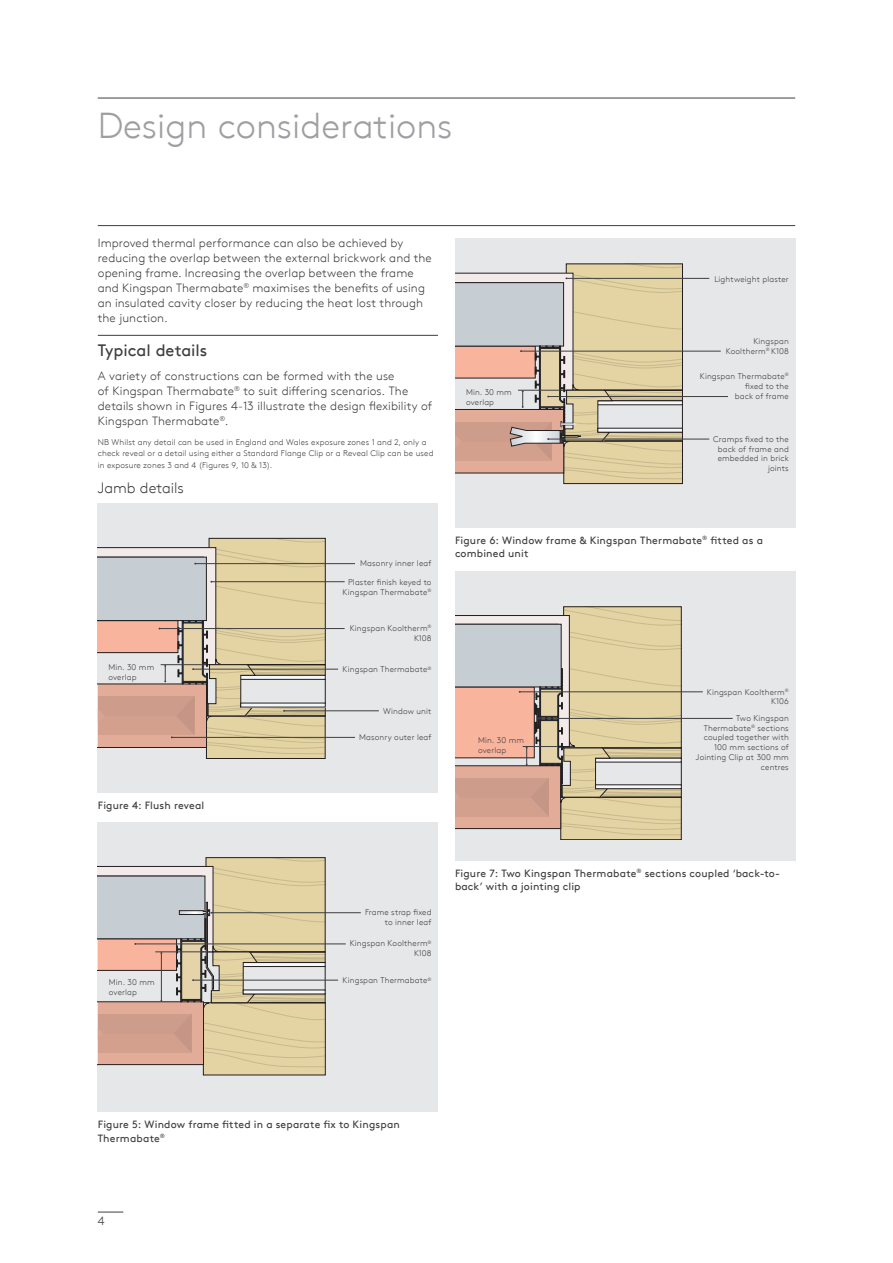
<style>
.page{position:relative;width:893px;height:1263px;background:#fff}
.page>*{position:absolute;margin:0;border:0;box-sizing:border-box;transform-origin:0 0}
.t1{font:300 36px "Kingspan Brown TT";color:#9d9fa2}
.t2{font:16.5px "Kingspan Brown TT";letter-spacing:-.005em;color:#3e3e3f}
.t3{font:300 15px "Kingspan Brown TT";letter-spacing:-.005em;color:#3e3e3f}
.t4{font:300 12px/15px "Kingspan Brown TT";letter-spacing:.01em;color:#3e3e3f}
.t5{font:10.5px/13.5px "Kingspan Brown TT";letter-spacing:.015em;color:#3e3e3f}
.t6{font:300 8.25px/9.8px "Kingspan Brown TT";letter-spacing:.015em;color:#3e3e3f;text-align:right}
.t7{font:300 4.8px "Kingspan Brown TT";color:#3e3e3f}
</style>
<div class="page">
<svg style="left:98px;top:1212px;width:25px;height:1px"></svg>
<hr style="left:98px;top:225px;width:697px;height:1px;background:#3e3e3f">
<hr style="left:98px;top:98px;width:697px;height:1px;background:#3e3e3f">
<div style="left:98px;top:503px;width:340px;height:289px;background:#e6e7e9"></div>
<div style="left:207px;top:716px;width:118px;height:42px;background:#e5d4a3"></div>
<div style="left:206px;top:716px;width:119px;height:43px;border:1px solid #231f20"></div>
<hr style="left:98px;top:335px;width:340px;height:1px;background:#3e3e3f">
<div style="left:455px;top:571px;width:340px;height:289px;background:#e6e7e9"></div>
<div style="left:561px;top:797px;width:120px;height:43px;background:#e5d4a3"></div>
<div style="left:561px;top:797px;width:120px;height:43px;border:1px solid #231f20"></div>
<div style="left:455px;top:238px;width:340px;height:289px;background:#e6e7e9"></div>
<div style="left:564px;top:441px;width:118px;height:43px;background:#e5d4a3"></div>
<div style="left:564px;top:441px;width:119px;height:43px;border:1px solid #231f20"></div>
<div style="left:98px;top:822px;width:340px;height:289px;background:#e6e7e9"></div>
<div style="left:203px;top:1002px;width:122px;height:73px;background:#e5d4a3"></div>
<hr style="left:195px;top:563px;width:160px;height:1px;background:#3e3e3f">
<hr style="left:211px;top:581px;width:134px;height:1px;background:#3e3e3f">
<hr style="left:159px;top:628px;width:186px;height:1px;background:#3e3e3f">
<hr style="left:193px;top:669px;width:145px;height:1px;background:#3e3e3f">
<hr style="left:284px;top:710px;width:95px;height:1px;background:#3e3e3f">
<hr style="left:172px;top:737px;width:183px;height:1px;background:#3e3e3f">
<svg style="left:98px;top:538px;width:228px;height:216px"></svg>
<hr style="left:211px;top:912px;width:150px;height:1px;background:#3e3e3f">
<hr style="left:135px;top:944px;width:211px;height:1px;background:#3e3e3f">
<hr style="left:193px;top:980px;width:145px;height:1px;background:#3e3e3f">
<svg style="left:98px;top:858px;width:228px;height:210px"></svg>
<hr style="left:566px;top:278px;width:143px;height:1px;background:#3e3e3f">
<hr style="left:548px;top:396px;width:180px;height:1px;background:#3e3e3f">
<hr style="left:548px;top:439px;width:161px;height:1px;background:#3e3e3f">
<hr style="left:521px;top:351px;width:200px;height:1px;background:#3e3e3f">
<hr style="left:539px;top:718px;width:194px;height:1px;background:#3e3e3f">
<hr style="left:520px;top:691px;width:183px;height:1px;background:#3e3e3f">
<svg style="left:455px;top:607px;width:227px;height:228px"></svg>
<svg style="left:455px;top:264px;width:228px;height:215px"></svg>
<h1 class="t1" style="left:98px;top:99px;width:356px">Design considerations</h1>
<p class="t4" style="left:98px;top:235px;width:335px">Improved thermal performance can also be achieved by reducing the overlap between the external brickwork and the opening frame. Increasing the overlap between the frame and Kingspan Thermabate<sup>®</sup> maximises the benefits of using an insulated cavity closer by reducing the heat lost through the junction.</p>
<h2 class="t2" style="left:98px;top:337px;width:111px">Typical details</h2>
<h3 class="t4" style="left:98px;top:367px;width:336px">A variety of constructions can be formed with the use<br>of Kingspan Thermabate<sup>®</sup> to suit differing scenarios. The details shown in Figures 4-13 illustrate the design flexibility of Kingspan Thermabate<sup>®</sup>.</h3>
<p class="t6" style="left:98px;top:436px;width:337px;line-height:11.2px;text-align:left">NB Whilst any detail can be used in England and Wales exposure zones 1 and 2, only a check reveal or a detail using either a Standard Flange Clip or a Reveal Clip can be used in exposure zones 3 and 4 (Figures 9, 10 &amp; 13).</p>
<h3 class="t3" style="left:98px;top:476px;width:88px">Jamb details</h3>
<p class="t6" style="left:466px;top:387px;width:47px;text-align:left">Min. 30 mm overlap</p>
<p class="t6" style="left:714px;top:273px;width:76px">Lightweight plaster</p>
<p class="t6" style="left:726px;top:336px;width:65px">Kingspan<br>Kooltherm<sup>®</sup> K108</p>
<p class="t6" style="left:700px;top:371px;width:90px">Kingspan Thermabate<sup>® </sup>fixed to the<br>back of frame</p>
<p class="t6" style="left:713px;top:434px;width:77px">Cramps fixed to the back of frame and embedded in brick joints</p>
<p class="t6" style="left:360px;top:558px;width:73px">Masonry inner leaf</p>
<p class="t6" style="left:343px;top:577px;width:90px">Plaster finish keyed to<br>Kingspan Thermabate<sup>®</sup></p>
<p class="t6" style="left:350px;top:623px;width:83px">Kingspan Kooltherm<sup>®<br></sup>K108</p>
<p class="t6" style="left:108px;top:662px;width:47px">Min. 30 mm</p>
<p class="t7" style="left:428px;top:664px;width:6px">®</p>
<p class="t6" style="left:108px;top:672px;width:30px">overlap</p>
<p class="t6" style="left:343px;top:664px;width:86px">Kingspan Thermabate</p>
<p class="t5" style="left:98px;top:798px;width:108px">Figure 4: Flush reveal</p>
<p class="t6" style="left:109px;top:977px;width:47px;text-align:left">Min. 30 mm overlap</p>
<p class="t6" style="left:383px;top:705px;width:50px">Window unit</p>
<p class="t6" style="left:359px;top:732px;width:74px">Masonry outer leaf</p>
<p class="t6" style="left:365px;top:907px;width:68px">Frame strap fixed to inner leaf</p>
<p class="t6" style="left:350px;top:938px;width:83px">Kingspan Kooltherm<sup>®<br></sup>K108</p>
<p class="t6" style="left:343px;top:975px;width:90px">Kingspan Thermabate<sup>®</sup></p>
<p class="t5" style="left:455px;top:532px;width:310px">Figure 6: Window frame &amp; Kingspan Thermabate<sup>®</sup> fitted as a combined unit</p>
<p class="t6" style="left:478px;top:735px;width:47px;text-align:left">Min. 30 mm overlap</p>
<p class="t6" style="left:707px;top:686px;width:83px">Kingspan Kooltherm<sup>®<br></sup>K106</p>
<p class="t6" style="left:696px;top:712px;width:94px">Two Kingspan<br>Thermabate<sup>®</sup> sections coupled together with<br>100 mm sections of<br>Jointing Clip at 300 mm centres</p>
<p class="t5" style="left:455px;top:866px;width:327px">Figure 7: Two Kingspan Thermabate<sup>®</sup> sections coupled ‘back-to&shy;back’ with a jointing clip</p>
<p class="t5" style="left:98px;top:1117px;width:304px">Figure 5: Window frame fitted in a separate fix to Kingspan<br>Thermabate<sup>®</sup></p>
<h3 class="t4" style="left:98px;top:1213px;width:8px">4</h3>
</div>
